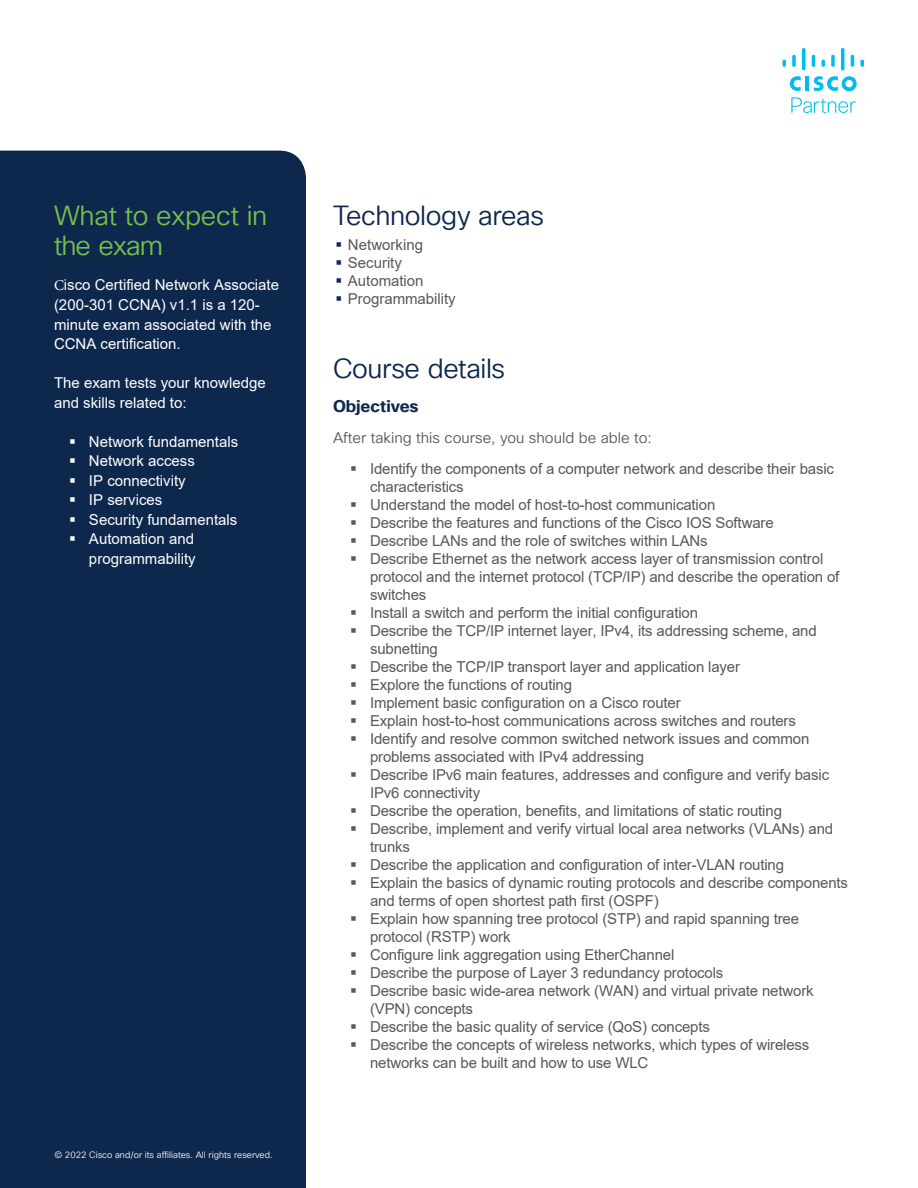
<style>
.page{position:relative;width:918px;height:1188px;background:#fff}
.page>*{position:absolute;margin:0;border:0;box-sizing:border-box;transform-origin:0 0}
.Subhead2_midnight_bl{font:27px "Cisco Sans TT Light";letter-spacing:-.015em;color:#0d274d}
.Body_White{font:27px/30px "Cisco Sans TT Light";letter-spacing:-.01em;color:#74bf4b}
.Subhead3_Midnight_bl{font:700 16.5px "Cisco Sans TT";color:#0d274d}
.t1{font:15px/18px "Arial";letter-spacing:-.01em;color:#57585a}
.Body_White-2{font:15px/19.8px "Arial";color:#fff}
.Body{font:15px "Cisco Sans TT Light";color:#57585a}
.Footer_white{font:9px "Cisco Sans TT Light";color:#fff}
.s1{font-family:"Minion Pro"}
.s2{color:#0d274d}
</style>
<div class="page">
<svg style="left:790px;top:76px;width:67px;height:37px"></svg>
<svg style="left:782px;top:60px;width:4px;height:7px"></svg>
<svg style="left:792px;top:54px;width:4px;height:13px"></svg>
<svg style="left:802px;top:48px;width:4px;height:22px"></svg>
<svg style="left:812px;top:54px;width:3px;height:13px"></svg>
<svg style="left:821px;top:60px;width:4px;height:7px"></svg>
<svg style="left:831px;top:54px;width:4px;height:13px"></svg>
<svg style="left:841px;top:48px;width:4px;height:22px"></svg>
<svg style="left:851px;top:54px;width:3px;height:13px"></svg>
<svg style="left:860px;top:59px;width:4px;height:8px"></svg>
<div style="left:0;top:151px;width:306px;height:1037px;background:#0d274d"></div>
<p class="Body_White" style="left:54px;top:201px;width:215px">What to expect in the exam</p>
<p class="Body_White-2" style="left:54px;top:275px;width:227px"><span class="s1">C</span>isco Certified Network Associate (200-301 CCNA) v1.1 is a 120- minute exam associated with the<br>CCNA certification.</p>
<p class="Body_White-2" style="left:54px;top:373px;width:213px">The exam tests your knowledge and skills related to:</p>
<p class="Body_White-2" style="left:69px;top:431px;width:171px">▪ Network fundamentals</p>
<p class="Body_White-2" style="left:69px;top:451px;width:127px">▪ Network access</p>
<p class="Body_White-2" style="left:69px;top:470px;width:118px">▪ IP connectivity</p>
<p class="Body_White-2" style="left:69px;top:490px;width:95px">▪ IP services</p>
<p class="Body_White-2" style="left:69px;top:509px;width:170px">▪ Security fundamentals</p>
<p class="Body_White-2" style="left:69px;top:529px;width:128px;text-align:right">▪ Automation and programmability</p>
<p class="Footer_white" style="left:54px;top:1149px;width:220px">© 2022 Cisco and/or its affiliates. All rights reserved.</p>
<p class="Subhead2_midnight_bl" style="left:333px;top:198px;width:213px">Technology areas</p>
<p class="t1" style="left:335px;top:236px;width:89px"><span class="s2">▪</span> Networking</p>
<p class="t1" style="left:335px;top:254px;width:68px"><span class="s2">▪</span> Security</p>
<p class="t1" style="left:335px;top:272px;width:90px"><span class="s2">▪</span> Automation</p>
<p class="t1" style="left:335px;top:290px;width:122px"><span class="s2">▪</span> Programmability</p>
<p class="Subhead2_midnight_bl" style="left:333px;top:351px;width:174px">Course details</p>
<p class="Subhead3_Midnight_bl" style="left:333px;top:395px;width:87px">Objectives</p>
<p class="Body" style="left:333px;top:428px;width:320px">After taking this course, you should be able to:</p>
<p class="t1" style="left:370px;top:460px;width:466px;text-indent:-20px">▪ Identify the components of a computer network and describe their basic characteristics</p>
<p class="t1" style="left:350px;top:496px;width:367px">▪ Understand the model of host-to-host communication</p>
<p class="t1" style="left:350px;top:514px;width:425px">▪ Describe the features and functions of the Cisco IOS Software</p>
<p class="t1" style="left:350px;top:532px;width:359px">▪ Describe LANs and the role of switches within LANs</p>
<p class="t1" style="left:370px;top:550px;width:471px;text-indent:-20px">▪ Describe Ethernet as the network access layer of transmission control protocol and the internet protocol (TCP/IP) and describe the operation of switches</p>
<p class="t1" style="left:350px;top:604px;width:350px">▪ Install a switch and perform the initial configuration</p>
<p class="t1" style="left:370px;top:622px;width:448px;text-indent:-20px">▪ Describe the TCP/IP internet layer, IPv4, its addressing scheme, and subnetting</p>
<p class="t1" style="left:350px;top:658px;width:392px">▪ Describe the TCP/IP transport layer and application layer</p>
<p class="t1" style="left:350px;top:676px;width:224px">▪ Explore the functions of routing</p>
<p class="t1" style="left:350px;top:694px;width:332px">▪ Implement basic configuration on a Cisco router</p>
<p class="t1" style="left:350px;top:712px;width:447px">▪ Explain host-to-host communications across switches and routers</p>
<p class="t1" style="left:370px;top:730px;width:441px;text-indent:-20px">▪ Identify and resolve common switched network issues and common problems associated with IPv4 addressing</p>
<p class="t1" style="left:370px;top:766px;width:461px;text-indent:-20px">▪ Describe IPv6 main features, addresses and configure and verify basic<br>IPv6 connectivity</p>
<p class="t1" style="left:350px;top:802px;width:433px">▪ Describe the operation, benefits, and limitations of static routing</p>
<p class="t1" style="left:370px;top:820px;width:465px;text-indent:-20px">▪ Describe, implement and verify virtual local area networks (VLANs) and trunks</p>
<p class="t1" style="left:350px;top:856px;width:436px">▪ Describe the application and configuration of inter-VLAN routing</p>
<p class="t1" style="left:370px;top:874px;width:480px;text-indent:-20px">▪ Explain the basics of dynamic routing protocols and describe components and terms of open shortest path first (OSPF)</p>
<p class="t1" style="left:370px;top:910px;width:431px;text-indent:-20px">▪ Explain how spanning tree protocol (STP) and rapid spanning tree protocol (RSTP) work</p>
<p class="t1" style="left:350px;top:946px;width:326px">▪ Configure link aggregation using EtherChannel</p>
<p class="t1" style="left:350px;top:964px;width:375px">▪ Describe the purpose of Layer 3 redundancy protocols</p>
<p class="t1" style="left:370px;top:982px;width:445px;text-indent:-20px">▪ Describe basic wide-area network (WAN) and virtual private network (VPN) concepts</p>
<p class="t1" style="left:350px;top:1018px;width:361px">▪ Describe the basic quality of service (QoS) concepts</p>
<p class="t1" style="left:370px;top:1036px;width:441px;text-indent:-20px">▪ Describe the concepts of wireless networks, which types of wireless networks can be built and how to use WLC</p>
</div>
